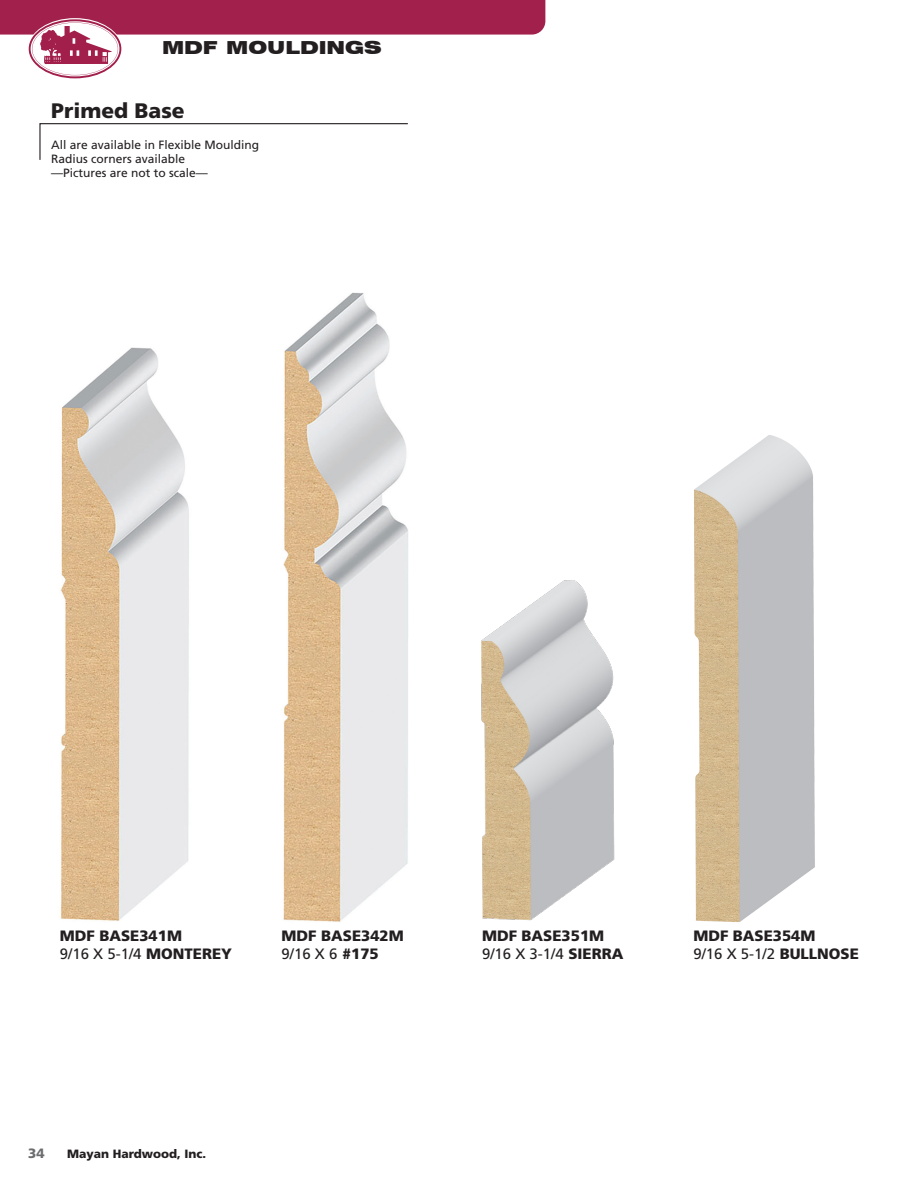
<style>
.page{position:relative;width:918px;height:1188px;background:#fff}
.page>*{position:absolute;margin:0;border:0;box-sizing:border-box;transform-origin:0 0}
.t1{font:900 21px "Frutiger";color:#231f20}
.t2{font:900 expanded 18px "Swiss 721 BT";color:#231f20}
.t3{font:900 15px/18px "Frutiger";color:#231f20}
.t4{font:900 13.5px "Frutiger";color:#6c6d70}
.t5{font:12px "Frutiger";color:#231f20}
.t6{font:900 12px "Frutiger";color:#231f20}
.s1{font-weight:400}
</style>
<div class="page">
<svg style="left:0;top:0;width:545px;height:78px"></svg>
<img style="left:481px;top:580px;width:134px;height:341px">
<img style="left:694px;top:435px;width:121px;height:487px">
<img style="left:60px;top:347px;width:129px;height:574px">
<img style="left:283px;top:292px;width:125px;height:630px">
<svg style="left:39px;top:123px;width:369px;height:37px"></svg>
<p class="t2" style="left:162px;top:36px;width:221px">MDF MOULDINGS</p>
<p class="t1" style="left:51px;top:98px;width:135px">Primed Base</p>
<p class="t5" style="left:51px;top:137px;width:210px">All are available in Flexible Moulding</p>
<p class="t5" style="left:51px;top:152px;width:136px">Radius corners available</p>
<p class="t5" style="left:51px;top:166px;width:158px">—Pictures are not to scale—</p>
<p class="t3" style="left:60px;top:927px;width:174px">MDF BASE341M<br><span class="s1">9/16 X 5-1/4</span> MONTEREY</p>
<p class="t3" style="left:282px;top:927px;width:124px">MDF BASE342M<br><span class="s1">9/16 X 6</span> #175</p>
<p class="t4" style="left:28px;top:1145px;width:18px">34</p>
<p class="t6" style="left:67px;top:1147px;width:141px">Mayan Hardwood, Inc.</p>
<p class="t3" style="left:482px;top:927px;width:143px">MDF BASE351M<br><span class="s1">9/16 X 3-1/4</span> SIERRA</p>
<p class="t3" style="left:693px;top:927px;width:167px">MDF BASE354M<br><span class="s1">9/16 X 5-1/2</span> BULLNOSE</p>
</div>
